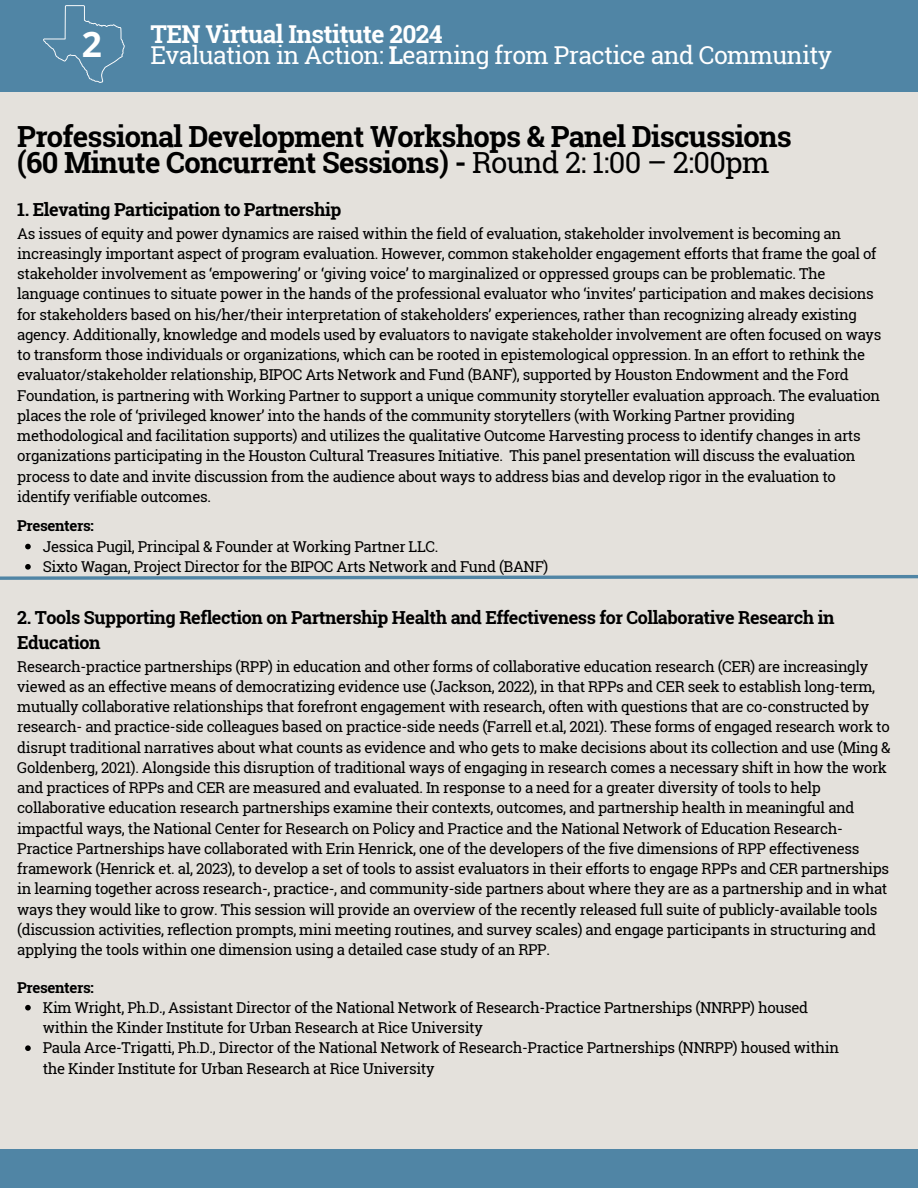
<style>
.page{position:relative;width:918px;height:1188px;background:#e4e1dc}
.page>*{position:absolute;margin:0;border:0;box-sizing:border-box;transform-origin:0 0}
.t1{font:700 35.25px "Open Sans";color:#fff}
.t2{font:700 29.1px/25.8px "Roboto Slab";letter-spacing:-.025em;color:#000}
.t3{font:24.6px/21.3px "Roboto Slab";letter-spacing:-.025em;color:#fff}
.t4{font:700 18px/24.8px "Roboto Slab";letter-spacing:-.025em;color:#000}
.t5{font:15px/20.2px "Roboto Slab";letter-spacing:-.025em;color:#000}
.t6{font:700 15px "Roboto Slab";letter-spacing:-.025em;color:#000}
.s1{font-weight:700}
.s2{font-weight:400}
</style>
<div class="page">
<div style="left:0;top:0;width:918px;height:92px;background:#5085a5"></div>
<div style="left:0;top:1149px;width:918px;height:39px;background:#5085a5"></div>
<svg style="left:43px;top:5px;width:82px;height:78px"></svg>
<svg style="left:25px;top:544px;width:6px;height:5px"></svg>
<svg style="left:25px;top:1005px;width:6px;height:6px"></svg>
<svg style="left:25px;top:1045px;width:6px;height:6px"></svg>
<svg style="left:0;top:564px;width:918px;height:16px"></svg>
<h1 class="t1" style="left:82px;top:20px;width:22px">2</h1>
<h3 class="t3" style="left:150px;top:23px;width:683px"><span class="s1">TEN Virtual Institute 2024<br></span>Evaluation in Action: <span class="s1">L</span>earning from Practice and Community</h3>
<h2 class="t2" style="left:17px;top:123px;width:776px">Professional Development Workshops &amp; Panel Discussions (60 Minute Concurrent Sessions) - <span class="s2">Round 2: 1:00 – 2:00pm</span></h2>
<p class="t4" style="left:17px;top:197px;width:326px">1. Elevating Participation to Partnership</p>
<p class="t5" style="left:17px;top:223px;width:866px">As issues of equity and power dynamics are raised within the field of evaluation, stakeholder involvement is becoming an increasingly important aspect of program evaluation. However, common stakeholder engagement efforts that frame the goal of stakeholder involvement as ‘empowering’ or ‘giving voice’ to marginalized or oppressed groups can be problematic. The language continues to situate power in the hands of the professional evaluator who ‘invites’ participation and makes decisions for stakeholders based on his/her/their interpretation of stakeholders’ experiences, rather than recognizing already existing agency. Additionally, knowledge and models used by evaluators to navigate stakeholder involvement are often focused on ways to transform those individuals or organizations, which can be rooted in epistemological oppression. In an effort to rethink the evaluator/stakeholder relationship, BIPOC Arts Network and Fund (BANF), supported by Houston Endowment and the Ford Foundation, is partnering with Working Partner to support a unique community storyteller evaluation approach. The evaluation places the role of ‘privileged knower’ into the hands of the community storytellers (with Working Partner providing methodological and facilitation supports) and utilizes the qualitative Outcome Harvesting process to identify changes in arts organizations participating in the Houston Cultural Treasures Initiative. This panel presentation will discuss the evaluation process to date and invite discussion from the audience about ways to address bias and develop rigor in the evaluation to identify verifiable outcomes.</p>
<p class="t6" style="left:17px;top:516px;width:78px">Presenters:</p>
<p class="t5" style="left:43px;top:536px;width:507px">Jessica Pugil, Principal &amp; Founder at Working Partner LLC.<br>Sixto Wagan, Project Director for the BIPOC Arts Network and Fund (BANF)</p>
<p class="t4" style="left:17px;top:605px;width:819px">2. Tools Supporting Reflection on Partnership Health and Effectiveness for Collaborative Research in<br>Education</p>
<p class="t5" style="left:17px;top:656px;width:875px">Research-practice partnerships (RPP) in education and other forms of collaborative education research (CER) are increasingly viewed as an effective means of democratizing evidence use (Jackson, 2022), in that RPPs and CER seek to establish long-term, mutually collaborative relationships that forefront engagement with research, often with questions that are co-constructed by research- and practice-side colleagues based on practice-side needs (Farrell et.al, 2021). These forms of engaged research work to disrupt traditional narratives about what counts as evidence and who gets to make decisions about its collection and use (Ming &amp; Goldenberg, 2021). Alongside this disruption of traditional ways of engaging in research comes a necessary shift in how the work and practices of RPPs and CER are measured and evaluated. In response to a need for a greater diversity of tools to help collaborative education research partnerships examine their contexts, outcomes, and partnership health in meaningful and impactful ways, the National Center for Research on Policy and Practice and the National Network of Education Research-Practice Partnerships have collaborated with Erin Henrick, one of the developers of the five dimensions of RPP effectiveness framework (Henrick et. al, 2023), to develop a set of tools to assist evaluators in their efforts to engage RPPs and CER partnerships in learning together across research-, practice-, and community-side partners about where they are as a partnership and in what ways they would like to grow. This session will provide an overview of the recently released full suite of publicly-available tools (discussion activities, reflection prompts, mini meeting routines, and survey scales) and engage participants in structuring and applying the tools within one dimension using a detailed case study of an RPP.</p>
<p class="t6" style="left:17px;top:977px;width:78px">Presenters:</p>
<p class="t5" style="left:43px;top:997px;width:798px">Kim Wright, Ph.D., Assistant Director of the National Network of Research-Practice Partnerships (NNRPP) housed within the Kinder Institute for Urban Research at Rice University<br>Paula Arce-Trigatti, Ph.D., Director of the National Network of Research-Practice Partnerships (NNRPP) housed within the Kinder Institute for Urban Research at Rice University</p>
</div>
